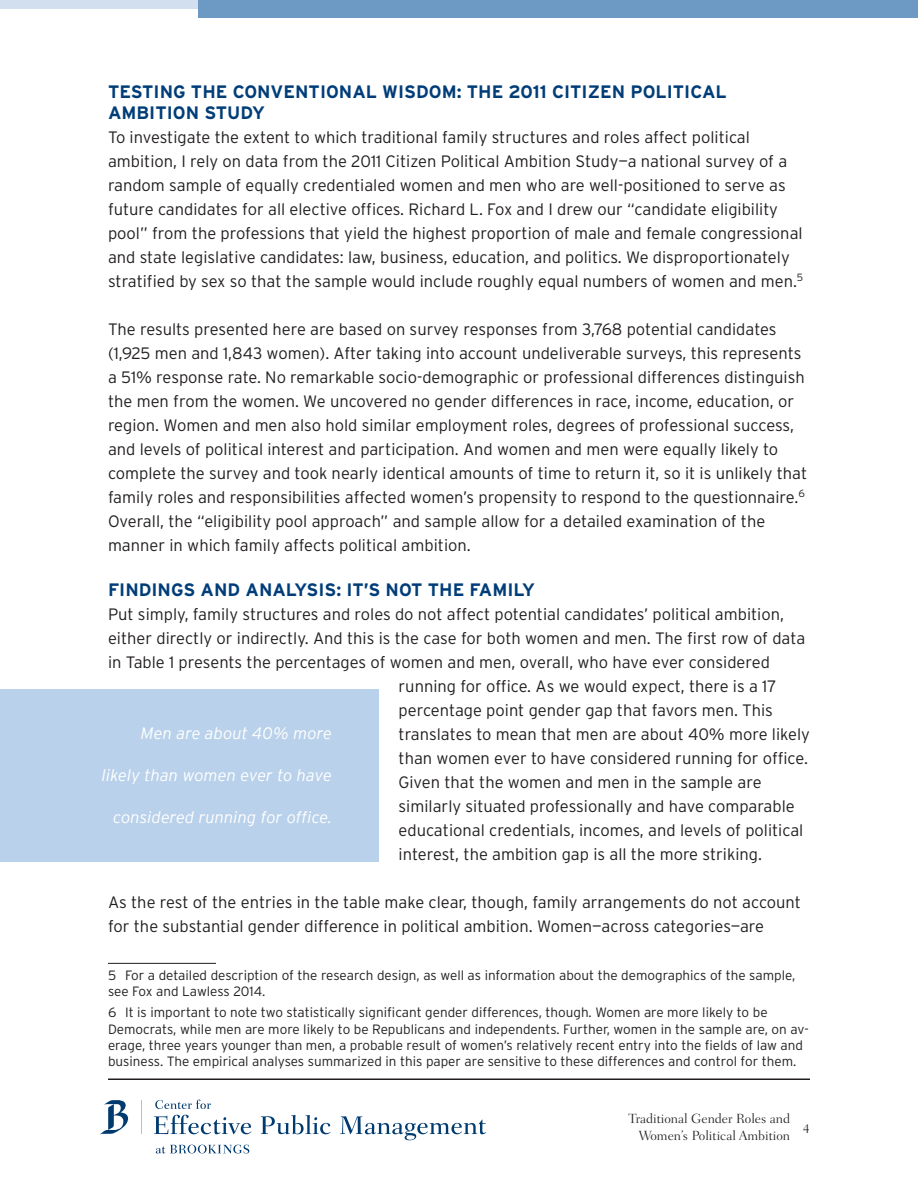
<style>
.page{position:relative;width:918px;height:1188px;background:#fff}
.page>*{position:absolute;margin:0;border:0;box-sizing:border-box;transform-origin:0 0}
.Blue_Subheader{font:700 18px "Interstate";color:#003d78}
.Body_Copy{font:300 16.5px/24px "Interstate";color:#231f20}
.pullquote{font:italic 300 16.5px "Interstate";letter-spacing:.005em;color:#fff}
.Footnotes{font:300 13.5px/16.2px "Interstate";color:#231f20}
.t1{font:300 13.5px/16.5px "Fairfield LT Std";color:#231f20;text-align:right}
</style>
<div class="page">
<hr style="left:108px;top:1078px;width:702px;height:2px;background:#231f20">
<div style="left:198px;top:0;width:720px;height:18px;background:#6d99c5"></div>
<div style="left:0;top:0;width:198px;height:9px;background:#d1dfee"></div>
<svg style="left:155px;top:1100px;width:56px;height:9px"></svg>
<svg style="left:156px;top:1145px;width:93px;height:9px"></svg>
<hr style="left:141px;top:1100px;width:1px;height:34px;background:#b5bed2">
<svg style="left:100px;top:1100px;width:28px;height:34px"></svg>
<svg style="left:154px;top:1115px;width:97px;height:19px"></svg>
<svg style="left:261px;top:1115px;width:70px;height:19px"></svg>
<svg style="left:340px;top:1116px;width:146px;height:24px"></svg>
<hr style="left:108px;top:963px;width:108px;height:1px;background:#231f20">
<div style="left:0;top:689px;width:378px;height:173px;background:#b9d1ea"></div>
<p class="Blue_Subheader" style="left:108px;top:81px;width:620px">TESTING THE CONVENTIONAL WISDOM: THE 2011 CITIZEN POLITICAL</p>
<p class="Blue_Subheader" style="left:108px;top:102px;width:159px">AMBITION STUDY</p>
<p class="Body_Copy" style="left:108px;top:125px;width:697px">To investigate the extent to which traditional family structures and roles affect political ambition, I rely on data from the 2011 Citizen Political Ambition Study—a national survey of a random sample of equally credentialed women and men who are well-positioned to serve as future candidates for all elective offices. Richard L. Fox and I drew our “candidate eligibility pool” from the professions that yield the highest proportion of male and female congressional and state legislative candidates: law, business, education, and politics. We disproportionately stratified by sex so that the sample would include roughly equal numbers of women and men.<sup>5</sup></p>
<p class="Body_Copy" style="left:108px;top:317px;width:701px">The results presented here are based on survey responses from 3,768 potential candidates (1,925 men and 1,843 women). After taking into account undeliverable surveys, this represents a 51% response rate. No remarkable socio-demographic or professional differences distinguish the men from the women. We uncovered no gender differences in race, income, education, or region. Women and men also hold similar employment roles, degrees of professional success, and levels of political interest and participation. And women and men were equally likely to complete the survey and took nearly identical amounts of time to return it, so it is unlikely that family roles and responsibilities affected women’s propensity to respond to the questionnaire.<sup>6<br></sup>Overall, the “eligibility pool approach” and sample allow for a detailed examination of the manner in which family affects political ambition.</p>
<p class="Blue_Subheader" style="left:108px;top:579px;width:429px">FINDINGS AND ANALYSIS: IT’S NOT THE FAMILY</p>
<p class="Body_Copy" style="left:108px;top:602px;width:678px">Put simply, family structures and roles do not affect potential candidates’ political ambition,</p>
<p class="Body_Copy" style="left:108px;top:626px;width:699px">either directly or indirectly. And this is the case for both women and men. The first row of data</p>
<p class="Body_Copy" style="left:108px;top:650px;width:663px">in Table 1 presents the percentages of women and men, overall, who have ever considered</p>
<p class="Body_Copy" style="left:399px;top:674px;width:380px">running for office. As we would expect, there is a 17</p>
<p class="Body_Copy" style="left:399px;top:698px;width:376px">percentage point gender gap that favors men. This</p>
<p class="Body_Copy" style="left:399px;top:722px;width:413px">translates to mean that men are about 40% more likely</p>
<p class="Body_Copy" style="left:399px;top:746px;width:411px">than women ever to have considered running for office.</p>
<p class="Body_Copy" style="left:399px;top:770px;width:364px">Given that the women and men in the sample are</p>
<p class="Body_Copy" style="left:399px;top:794px;width:398px">similarly situated professionally and have comparable</p>
<p class="Body_Copy" style="left:399px;top:818px;width:406px">educational credentials, incomes, and levels of political</p>
<p class="Body_Copy" style="left:399px;top:842px;width:365px">interest, the ambition gap is all the more striking.</p>
<p class="Body_Copy" style="left:108px;top:890px;width:695px">As the rest of the entries in the table make clear, though, family arrangements do not account for the substantial gender difference in political ambition. Women—across categories—are</p>
<p class="Footnotes" style="left:108px;top:967px;width:689px">5 For a detailed description of the research design, as well as information about the demographics of the sample, see Fox and Lawless 2014.</p>
<p class="Footnotes" style="left:108px;top:1004px;width:702px">6 It is important to note two statistically significant gender differences, though. Women are more likely to be Democrats, while men are more likely to be Republicans and independents. Further, women in the sample are, on av&shy;erage, three years younger than men, a probable result of women’s relatively recent entry into the fields of law and business. The empirical analyses summarized in this paper are sensitive to these differences and control for them.</p>
<p class="pullquote" style="left:141px;top:724px;width:193px">Men are about 40% more</p>
<p class="pullquote" style="left:102px;top:766px;width:232px">likely than women ever to have</p>
<p class="pullquote" style="left:113px;top:808px;width:220px">considered running for office.</p>
<p class="t1" style="left:628px;top:1110px;width:163px">Traditional Gender Roles and<br>Women’s Political Ambition</p>
<p class="t1" style="left:803px;top:1121px;width:9px">4</p>
</div>
